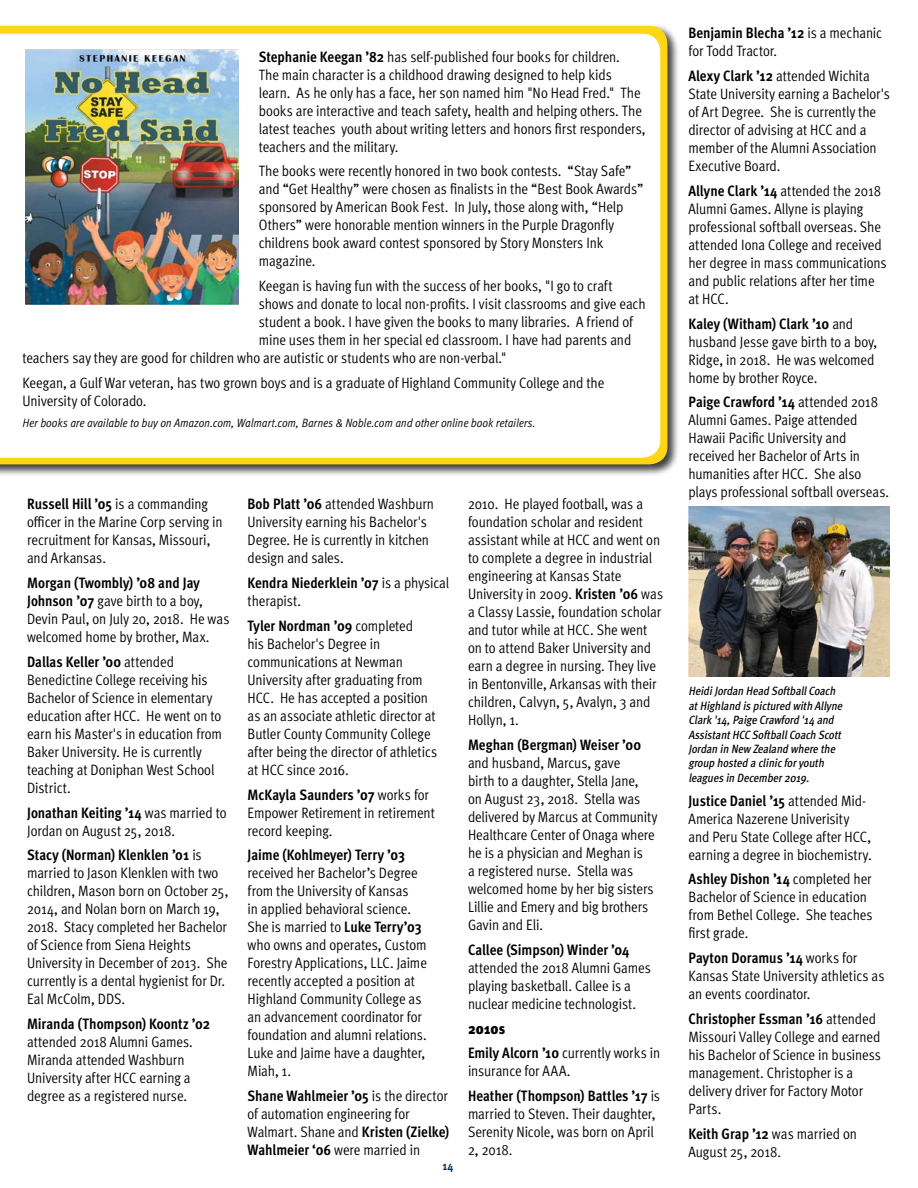
<style>
.page{position:relative;width:918px;height:1188px;background:#fff}
.page>*{position:absolute;margin:0;border:0;box-sizing:border-box;transform-origin:0 0}
.t1{font:15px/18px "Meta Pro Cond Norm";letter-spacing:-.005em;color:#000}
.t2{font:700 condensed 15px "Meta Pro";letter-spacing:-.005em;color:#000}
.t3{font:900 condensed 15px "Meta Pro";color:#000}
.t4{font:italic 500 condensed 12px/14.4px "Meta Pro";color:#000}
.t5{font:12px "Meta Pro Cond Norm Ita";color:#000}
.t6{font:700 condensed 12px "Meta Pro";color:#00305e}
.s1{font-family:"Meta Pro";font-weight:700;font-stretch:condensed}
.s2{font-family:"Meta Pro Cond Norm";font-weight:400;font-stretch:normal}
</style>
<div class="page">
<img style="left:688px;top:507px;width:201px;height:170px">
<div style="left:0;top:24px;width:680px;height:453px;background:#000;opacity:.75"></div>
<svg style="left:0;top:26px;width:667px;height:438px;background:#fdd61b"></svg>
<svg style="left:0;top:34px;width:660px;height:424px"></svg>
<img style="left:26px;top:49px;width:213px;height:255px">
<p class="t1" style="left:259px;top:46px;width:388px"><span class="s1">Stephanie Keegan ’82</span> has self-published four books for children.<br>The main character is a childhood drawing designed to help kids learn. As he only has a face, her son named him "No Head Fred." The books are interactive and teach safety, health and helping others. The latest teaches youth about writing letters and honors first responders, teachers and the military.</p>
<p class="t1" style="left:259px;top:161px;width:386px">The books were recently honored in two book contests. “Stay Safe” and “Get Healthy” were chosen as finalists in the “Best Book Awards” sponsored by American Book Fest. In July, those along with, “Help Others” were honorable mention winners in the Purple Dragonfly childrens book award contest sponsored by Story Monsters Ink magazine.</p>
<p class="t1" style="left:259px;top:276px;width:355px">Keegan is having fun with the success of her books, "I go to craft</p>
<p class="t1" style="left:259px;top:294px;width:388px">shows and donate to local non-profits. I visit classrooms and give each</p>
<p class="t1" style="left:259px;top:312px;width:376px">student a book. I have given the books to many libraries. A friend of</p>
<p class="t1" style="left:259px;top:330px;width:374px">mine uses them in her special ed classroom. I have had parents and</p>
<p class="t1" style="left:22px;top:348px;width:486px">teachers say they are good for children who are autistic or students who are non-verbal."</p>
<p class="t1" style="left:22px;top:373px;width:583px">Keegan, a Gulf War veteran, has two grown boys and is a graduate of Highland Community College and the<br>University of Colorado.</p>
<p class="t5" style="left:22px;top:414px;width:515px">Her books are available to buy on Amazon.com, Walmart.com, Barnes &amp; Noble.com and other online book retailers.</p>
<p class="t2" style="left:27px;top:493px;width:182px">Russell Hill ’05 <span class="s2">is a commanding</span></p>
<p class="t1" style="left:27px;top:512px;width:197px">officer in the Marine Corp serving in recruitment for Kansas, Missouri, and Arkansas.</p>
<p class="t2" style="left:27px;top:571px;width:174px">Morgan (Twombly) ’08 and Jay</p>
<p class="t1" style="left:27px;top:591px;width:204px"><span class="s1">Johnson ’07</span> gave birth to a boy,<br>Devin Paul, on July 20, 2018. He was welcomed home by brother, Max.</p>
<p class="t2" style="left:27px;top:650px;width:148px">Dallas Keller ’00 <span class="s2">attended</span></p>
<p class="t1" style="left:27px;top:670px;width:197px">Benedictine College receiving his<br>Bachelor of Science in elementary education after HCC. He went on to earn his Master's in education from<br>Baker University. He is currently teaching at Doniphan West School<br>District.</p>
<p class="t2" style="left:27px;top:801px;width:201px">Jonathan Keiting ’14 <span class="s2">was married to</span></p>
<p class="t1" style="left:27px;top:821px;width:150px">Jordan on August 25, 2018.</p>
<p class="t2" style="left:27px;top:844px;width:176px">Stacy (Norman) Klenklen ’01 <span class="s2">is</span></p>
<p class="t1" style="left:27px;top:863px;width:203px">married to Jason Klenklen with two children, Mason born on October 25,<br>2014, and Nolan born on March 19,<br>2018. Stacy completed her Bachelor of Science from Siena Heights<br>University in December of 2013. She currently is a dental hygienist for Dr.<br>Eal McColm, DDS.</p>
<p class="t2" style="left:27px;top:1012px;width:184px">Miranda (Thompson) Koontz ’02</p>
<p class="t1" style="left:27px;top:1032px;width:167px">attended 2018 Alumni Games.<br>Miranda attended Washburn<br>University after HCC earning a degree as a registered nurse.</p>
<p class="t1" style="left:248px;top:494px;width:188px"><span class="s1">Bob Platt ’06</span> attended Washburn<br>University earning his Bachelor's<br>Degree. He is currently in kitchen design and sales.</p>
<p class="t2" style="left:248px;top:571px;width:203px">Kendra Niederklein ’07 <span class="s2">is a physical</span></p>
<p class="t1" style="left:248px;top:591px;width:55px">therapist.</p>
<p class="t2" style="left:248px;top:614px;width:167px">Tyler Nordman ’09 <span class="s2">completed</span></p>
<p class="t1" style="left:248px;top:634px;width:191px">his Bachelor's Degree in communications at Newman<br>University after graduating from<br>HCC. He has accepted a position as an associate athletic director at<br>Butler County Community College after being the director of athletics at HCC since 2016.</p>
<p class="t2" style="left:248px;top:783px;width:183px">McKayla Saunders ’07 <span class="s2">works for</span></p>
<p class="t1" style="left:248px;top:803px;width:189px">Empower Retirement in retirement record keeping.</p>
<p class="t2" style="left:248px;top:844px;width:159px">Jaime (Kohlmeyer) Terry ’03</p>
<p class="t1" style="left:248px;top:863px;width:181px">received her Bachelor’s Degree from the University of Kansas<br>in applied behavioral science.<br>She is married to <span class="s1">Luke Terry’03 </span>who owns and operates, Custom<br>Forestry Applications, LLC. Jaime recently accepted a position at<br>Highland Community College as an advancement coordinator for foundation and alumni relations.<br>Luke and Jaime have a daughter,<br>Miah, 1.</p>
<p class="t2" style="left:248px;top:1084px;width:202px">Shane Wahlmeier ’05 <span class="s2">is the director</span></p>
<p class="t1" style="left:248px;top:1104px;width:203px">of automation engineering for<br>Walmart. Shane and <span class="s1">Kristen (Zielke)<br>Wahlmeier ‘06</span> were married in</p>
<p class="t6" style="left:442px;top:1157px;width:12px">14</p>
<p class="t1" style="left:468px;top:494px;width:197px">2010. He played football, was a foundation scholar and resident assistant while at HCC and went on to complete a degree in industrial engineering at Kansas State<br>University in 2009. <span class="s1">Kristen ’06</span> was a Classy Lassie, foundation scholar and tutor while at HCC. She went on to attend Baker University and earn a degree in nursing. They live in Bentonville, Arkansas with their children, Calvyn, 5, Avalyn, 3 and<br>Hollyn, 1.</p>
<p class="t2" style="left:468px;top:733px;width:175px">Meghan (Bergman) Weiser ’00</p>
<p class="t1" style="left:468px;top:753px;width:191px">and husband, Marcus, gave<br>birth to a daughter, Stella Jane,<br>on August 23, 2018. Stella was delivered by Marcus at Community<br>Healthcare Center of Onaga where he is a physician and Meghan is<br>a registered nurse. Stella was welcomed home by her big sisters<br>Lillie and Emery and big brothers<br>Gavin and Eli.</p>
<p class="t2" style="left:468px;top:938px;width:163px">Callee (Simpson) Winder ’04</p>
<p class="t1" style="left:468px;top:958px;width:184px">attended the 2018 Alumni Games playing basketball. Callee is a nuclear medicine technologist.</p>
<p class="t3" style="left:468px;top:1017px;width:39px">2010s</p>
<p class="t1" style="left:468px;top:1043px;width:194px"><span class="s1">Emily Alcorn ’10</span> currently works in insurance for AAA.</p>
<p class="t2" style="left:468px;top:1084px;width:194px">Heather (Thompson) Battles ’17 <span class="s2">is</span></p>
<p class="t1" style="left:468px;top:1104px;width:189px;text-align:justify">married to Steven. Their daughter, Serenity Nicole, was born on April 2, 2018.</p>
<p class="t2" style="left:688px;top:22px;width:195px">Benjamin Blecha ’12 <span class="s2">is a mechanic</span></p>
<p class="t1" style="left:688px;top:38px;width:183px;line-height:24.8px">for Todd Tractor.<br><span class="s1">Alexy Clark ’12</span> attended Wichita</p>
<p class="t1" style="left:688px;top:84px;width:203px">State University earning a Bachelor's of Art Degree. She is currently the director of advising at HCC and a member of the Alumni Association<br>Executive Board.</p>
<p class="t1" style="left:688px;top:181px;width:200px"><span class="s1">Allyne Clark ’14</span> attended the 2018<br>Alumni Games. Allyne is playing professional softball overseas. She attended Iona College and received her degree in mass communications and public relations after her time at HCC.</p>
<p class="t2" style="left:688px;top:312px;width:166px">Kaley (Witham) Clark ’10 <span class="s2">and</span></p>
<p class="t1" style="left:688px;top:331px;width:190px">husband Jesse gave birth to a boy,<br>Ridge, in 2018. He was welcomed home by brother Royce.</p>
<p class="t2" style="left:688px;top:391px;width:191px">Paige Crawford ’14 <span class="s2">attended 2018</span></p>
<p class="t1" style="left:688px;top:410px;width:202px">Alumni Games. Paige attended<br>Hawaii Pacific University and received her Bachelor of Arts in humanities after HCC. She also plays professional softball overseas.</p>
<p class="t4" style="left:688px;top:683px;width:158px">HeidiJordan Head SoftballCoach atHighland ispictured with Allyne<br>Clark'14,Paige Crawford '14 and<br>AssistantHCCSoftballCoach Scott<br>Jordan in New Zealand where the group hosted a clinicforyouth leaguesin December2019.</p>
<p class="t2" style="left:688px;top:789px;width:179px">Justice Daniel ’15 <span class="s2">attended Mid-</span></p>
<p class="t1" style="left:688px;top:808px;width:185px">America Nazerene Univerisity and Peru State College after HCC, earning a degree in biochemistry.</p>
<p class="t2" style="left:688px;top:868px;width:185px">Ashley Dishon ’14 <span class="s2">completed her</span></p>
<p class="t1" style="left:688px;top:887px;width:186px">Bachelor of Science in education from Bethel College. She teaches first grade.</p>
<p class="t2" style="left:688px;top:946px;width:170px">Payton Doramus ’14 <span class="s2">works for</span></p>
<p class="t1" style="left:688px;top:966px;width:198px">Kansas State University athletics as an events coordinator.</p>
<p class="t2" style="left:688px;top:1007px;width:189px">Christopher Essman ’16 <span class="s2">attended</span></p>
<p class="t1" style="left:688px;top:1027px;width:194px">Missouri Valley College and earned his Bachelor of Science in business management. Christopher is a delivery driver for Factory Motor<br>Parts.</p>
<p class="t2" style="left:688px;top:1122px;width:170px">Keith Grap ’12 <span class="s2">was married on</span></p>
<p class="t1" style="left:688px;top:1141px;width:94px">August 25, 2018.</p>
</div>
